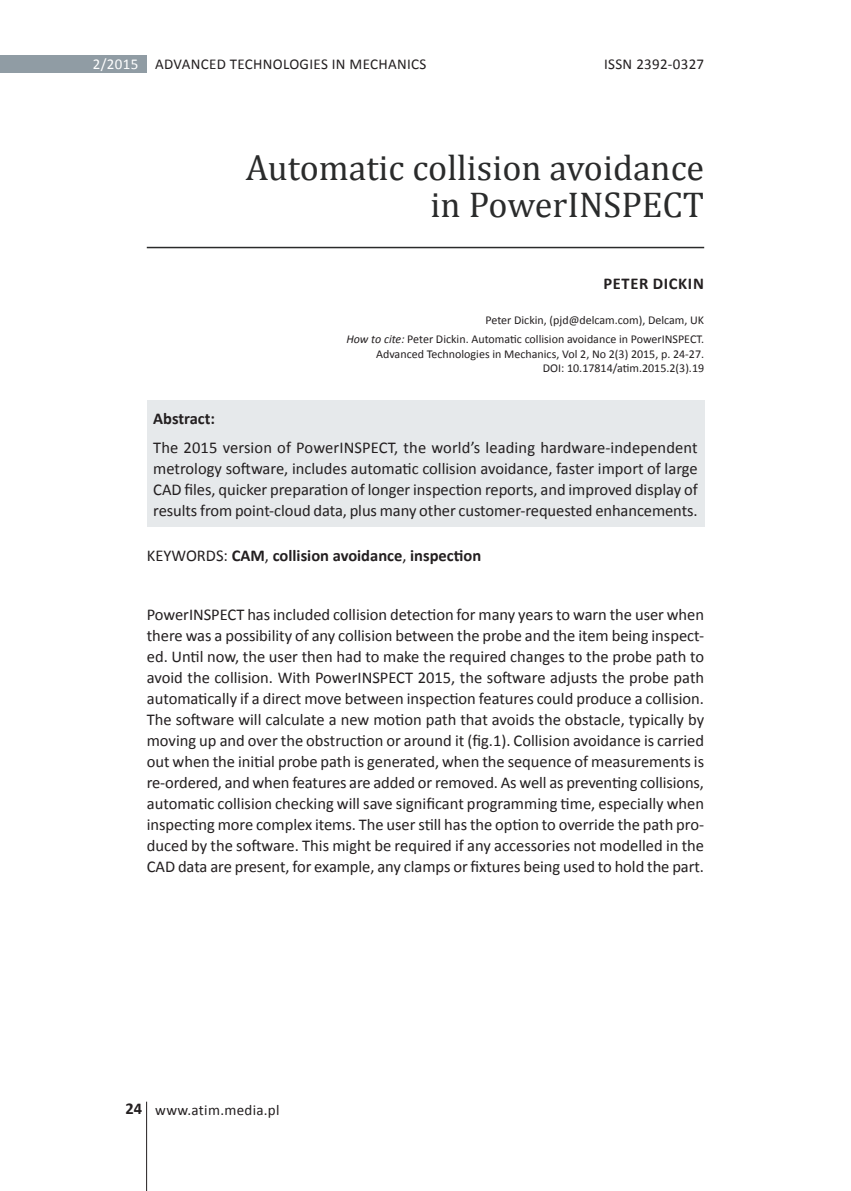
<style>
.page{position:relative;width:851px;height:1191px;background:#fff}
.page>*{position:absolute;margin:0;border:0;box-sizing:border-box;transform-origin:0 0}
.t1{font:36px/37.5px "Cambria";color:#2a2b2b;text-align:right}
.t2{font:16.5px/21px "Calibri";letter-spacing:-.005em;color:#231f20;text-align:justify}
.t3{font:700 16.5px "Calibri";color:#231f20}
.t4{font:700 16.5px "Calibri";letter-spacing:.04em;color:#231f20}
.t5{font:15px "Calibri";letter-spacing:.02em;color:#231f20}
.t6{font:12px/18.6px "Calibri";color:#231f20;text-align:right}
.s1{color:#fff}
.s2{font-style:italic}
.s3{font-weight:400}
.s4{font-weight:700;font-size:16.5px}
</style>
<div class="page">
<div style="left:0;top:55px;width:147px;height:17px;background:#909ca4"></div>
<hr style="left:146px;top:1101px;width:1px;height:90px;background:#231f20">
<hr style="left:147px;top:247px;width:557px;height:1px;background:#2a2b2b">
<div style="left:147px;top:401px;width:557px;height:126px;background:#e6e9eb"></div>
<p class="t5" style="left:93px;top:54px;width:335px"><span class="s1">2/2015</span> ADVANCED TECHNOLOGIES IN MECHANICS</p>
<p class="t5" style="left:604px;top:54px;width:101px">ISSN 2392-0327</p>
<h1 class="t1" style="left:246px;top:148px;width:459px">Automatic collision avoidance in PowerINSPECT</h1>
<p class="t4" style="left:603px;top:273px;width:102px">PETER DICKIN</p>
<p class="t6" style="left:346px;top:311px;width:359px">Peter Dickin, (pjd@delcam.com), Delcam, UK<br><span class="s2">How to cite:</span> Peter Dickin. Automatic collision avoidance in PowerINSPECT.</p>
<p class="t6" style="left:376px;top:346px;width:329px;line-height:14.4px">Advanced Technologies in Mechanics, Vol 2, No 2(3) 2015, p. 24-27.<br>DOI: 10.17814/atim.2015.2(3).19</p>
<p class="t3" style="left:153px;top:408px;width:63px">Abstract:</p>
<p class="t2" style="left:153px;top:437px;width:546px">The 2015 version of PowerINSPECT, the world’s leading hardware-independent metrology software, includes automatic collision avoidance, faster import of large CAD files, quicker preparation of longer inspection reports, and improved display of results from point-cloud data, plus many other customer-requested enhancements.</p>
<p class="t3" style="left:147px;top:545px;width:336px"><span class="s3">KEYWORDS:</span> CAM<span class="s3">,</span> collision avoidance<span class="s3">,</span> inspection</p>
<p class="t2" style="left:147px;top:604px;width:559px">PowerINSPECT has included collision detection for many years to warn the user when there was a possibility of any collision between the probe and the item being inspect&shy;ed. Until now, the user then had to make the required changes to the probe path to avoid the collision. With PowerINSPECT 2015, the software adjusts the probe path automatically if a direct move between inspection features could produce a collision.<br>The software will calculate a new motion path that avoids the obstacle, typically by moving up and over the obstruction or around it (fig.1). Collision avoidance is carried out when the initial probe path is generated, when the sequence of measurements is re-ordered, and when features are added or removed. As well as preventing collisions, automatic collision checking will save significant programming time, especially when inspecting more complex items. The user still has the option to override the path pro&shy;duced by the software. This might be required if any accessories not modelled in the CAD data are present, for example, any clamps or fixtures being used to hold the part.</p>
<p class="t5" style="left:125px;top:1100px;width:156px"><span class="s4">24</span> www.atim.media.pl</p>
</div>
